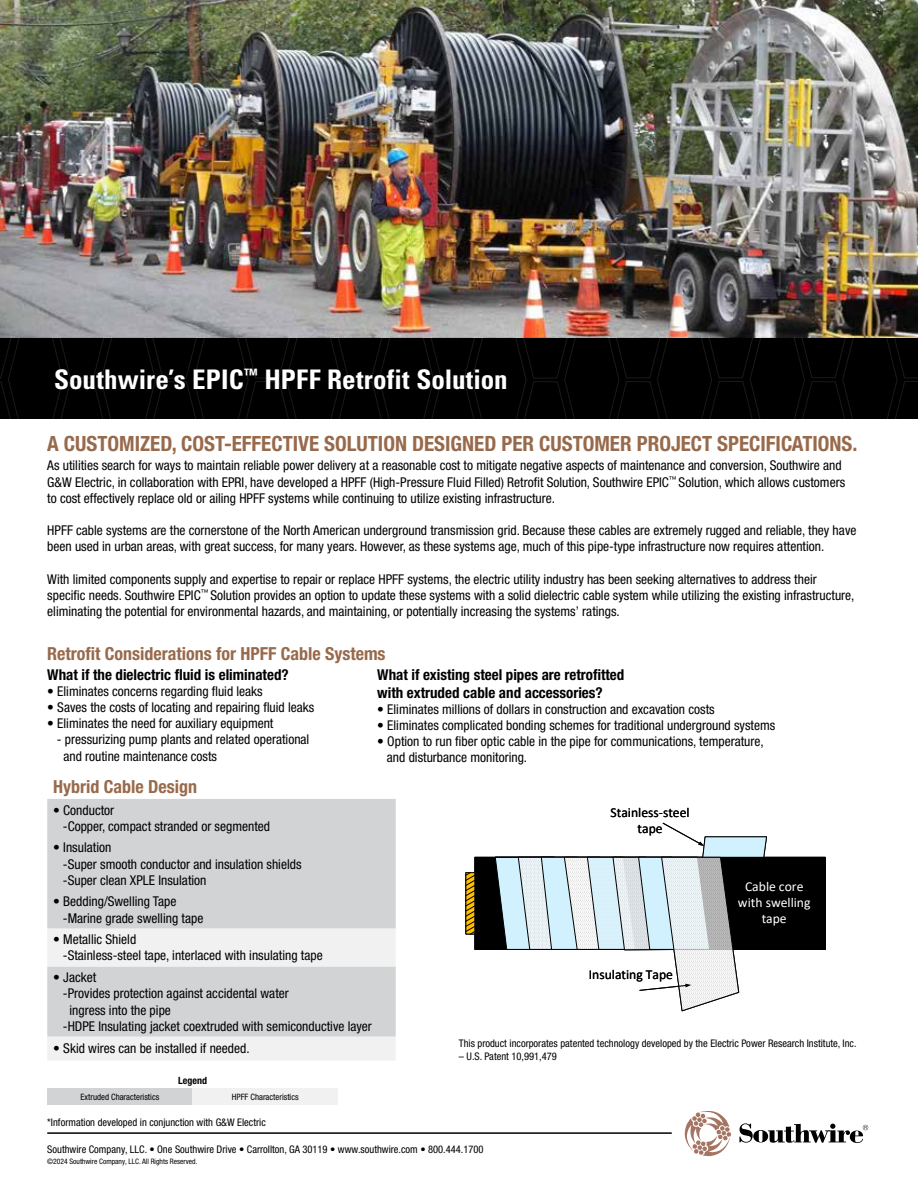
<style>
.page{position:relative;width:918px;height:1188px;background:#fff}
.page>*{position:absolute;margin:0;border:0;box-sizing:border-box;transform-origin:0 0}
.t1{font:700 condensed 27px "Univers LT Std";letter-spacing:.005em;color:#fff}
.t2{font:700 condensed 21px "Helvetica Neue LT Pro";color:#986a4c}
.t3{font:700 condensed 18px "Helvetica Neue LT Pro";color:#986a4c}
.t4{font:700 condensed 15px/18px "Helvetica Neue LT Pro";color:#000}
.t5{font:13.65px/16.4px "Calibri";color:#000;text-align:center}
.t6{font:13.65px/16.4px "Calibri";color:#fff;text-align:center}
.t7{font:condensed 13.5px/16.2px "Helvetica Neue LT Pro";color:#000}
.t8{font:condensed 10.5px "Helvetica Neue LT Pro";color:#000}
.t9{font:700 condensed 10.05px "Helvetica Neue LT Pro";color:#000}
.t10{font:condensed 8.7px "Helvetica Neue LT Pro";color:#000}
.t11{font:condensed 7.5px "Helvetica Neue LT Pro";color:#000}
</style>
<div class="page">
<img style="left:0;top:0;width:918px;height:338px">
<div style="left:0;top:338px;width:918px;height:81px;background:#000"></div>
<svg style="left:685px;top:1111px;width:46px;height:45px"></svg>
<svg style="left:739px;top:1123px;width:129px;height:20px"></svg>
<hr style="left:47px;top:1132px;width:625px;height:2px;background:#000">
<div style="left:475px;top:857px;width:350px;height:92px;background:#000"></div>
<div style="left:475px;top:857px;width:351px;height:93px;border:1px solid #000"></div>
<svg style="left:495px;top:823px;width:272px;height:188px"></svg>
<svg style="left:465px;top:872px;width:10px;height:63px"></svg>
<div style="left:47px;top:799px;width:349px;height:130px;background:#d1d3d4"></div>
<svg style="left:47px;top:929px;width:349px;height:131px;fill:#d1d3d4"></svg>
<div style="left:47px;top:1089px;width:146px;height:16px;background:#d1d3d4"></div>
<div style="left:193px;top:1089px;width:145px;height:16px;background:#f1f1f2"></div>
<h1 class="t1" style="left:54px;top:363px;width:455px">Southwire’s EPIC<sup>™</sup> HPFF Retrofit Solution</h1>
<h2 class="t2" style="left:47px;top:431px;width:812px">A CUSTOMIZED, COST-EFFECTIVE SOLUTION DESIGNED PER CUSTOMER PROJECT SPECIFICATIONS.</h2>
<p class="t7" style="left:47px;top:457px;width:799px">As utilities search for ways to maintain reliable power delivery at a reasonable cost to mitigate negative aspects of maintenance and conversion, Southwire and<br>G&amp;W Electric, in collaboration with EPRI, have developed a HPFF (High-Pressure Fluid Filled) Retrofit Solution, Southwire EPIC<sup>™</sup> Solution, which allows customers to cost effectively replace old or ailing HPFF systems while continuing to utilize existing infrastructure.</p>
<p class="t7" style="left:47px;top:522px;width:811px">HPFF cable systems are the cornerstone of the North American underground transmission grid. Because these cables are extremely rugged and reliable, they have been used in urban areas, with great success, for many years. However, as these systems age, much of this pipe-type infrastructure now requires attention.</p>
<p class="t7" style="left:47px;top:571px;width:809px">With limited components supply and expertise to repair or replace HPFF systems, the electric utility industry has been seeking alternatives to address their specific needs. Southwire EPIC<sup>™</sup> Solution provides an option to update these systems with a solid dielectric cable system while utilizing the existing infrastructure, eliminating the potential for environmental hazards, and maintaining, or potentially increasing the systems’ ratings.</p>
<h3 class="t3" style="left:47px;top:643px;width:340px">Retrofit Considerations for HPFF Cable Systems</h3>
<p class="t4" style="left:47px;top:665px;width:243px">What if the dielectric fluid is eliminated?</p>
<p class="t7" style="left:47px;top:683px;width:217px">• Eliminates concerns regarding fluid leaks</p>
<p class="t7" style="left:47px;top:699px;width:269px">• Saves the costs of locating and repairing fluid leaks</p>
<p class="t7" style="left:47px;top:715px;width:228px">• Eliminates the need for auxiliary equipment</p>
<p class="t7" style="left:63px;top:731px;width:247px;text-indent:-6px">- pressurizing pump plants and related operational and routine maintenance costs</p>
<p class="t4" style="left:377px;top:665px;width:249px">What if existing steel pipes are retrofitted with extruded cable and accessories?</p>
<p class="t7" style="left:377px;top:701px;width:339px">• Eliminates millions of dollars in construction and excavation costs</p>
<p class="t7" style="left:377px;top:717px;width:400px">• Eliminates complicated bonding schemes for traditional underground systems</p>
<p class="t7" style="left:387px;top:733px;width:378px;text-indent:-10px">• Option to run fiber optic cable in the pipe for communications, temperature, and disturbance monitoring.</p>
<h3 class="t3" style="left:53px;top:776px;width:145px">Hybrid Cable Design</h3>
<p class="t7" style="left:63px;top:802px;width:209px;text-indent:-10px">• Conductor<br>-Copper, compact stranded or segmented</p>
<p class="t7" style="left:63px;top:839px;width:240px;text-indent:-10px">• Insulation<br>-Super smooth conductor and insulation shields -Super clean XPLE Insulation</p>
<p class="t7" style="left:63px;top:893px;width:142px;text-indent:-10px">• Bedding/Swelling Tape -Marine grade swelling tape</p>
<p class="t7" style="left:63px;top:931px;width:261px;text-indent:-10px">• Metallic Shield<br>-Stainless-steel tape, interlaced with insulating tape</p>
<p class="t7" style="left:53px;top:969px;width:44px">• Jacket</p>
<p class="t7" style="left:63px;top:985px;width:227px">-Provides protection against accidental water</p>
<p class="t7" style="left:69px;top:1002px;width:103px">ingress into the pipe</p>
<p class="t7" style="left:63px;top:1018px;width:310px">-HDPE Insulating jacket coextruded with semiconductive layer</p>
<p class="t7" style="left:53px;top:1040px;width:198px">• Skid wires can be installed if needed.</p>
<p class="t9" style="left:178px;top:1074px;width:30px">Legend</p>
<p class="t10" style="left:81px;top:1092px;width:80px">Extruded Characteristics</p>
<p class="t10" style="left:232px;top:1092px;width:68px">HPFF Characteristics</p>
<p class="t8" style="left:47px;top:1117px;width:220px">*Information developed in conjunction with G&amp;W Electric</p>
<p class="t5" style="left:611px;top:804px;width:81px">Stainless-steel tape</p>
<p class="t5" style="left:589px;top:966px;width:86px">Insulating Tape</p>
<p class="t6" style="left:738px;top:877px;width:74px">Cable core with swelling tape</p>
<p class="t8" style="left:459px;top:1037px;width:399px">This product incorporates patented technology developed by the Electric Power Research Institute, Inc.</p>
<p class="t8" style="left:459px;top:1050px;width:100px">– U.S. Patent 10,991,479</p>
<p class="t8" style="left:47px;top:1143px;width:438px">Southwire Company, LLC. • One Southwire Drive • Carrollton, GA 30119 • www.southwire.com • 800.444.1700</p>
<p class="t11" style="left:47px;top:1157px;width:152px">©2024 Southwire Company, LLC. All Rights Reserved.</p>
</div>
